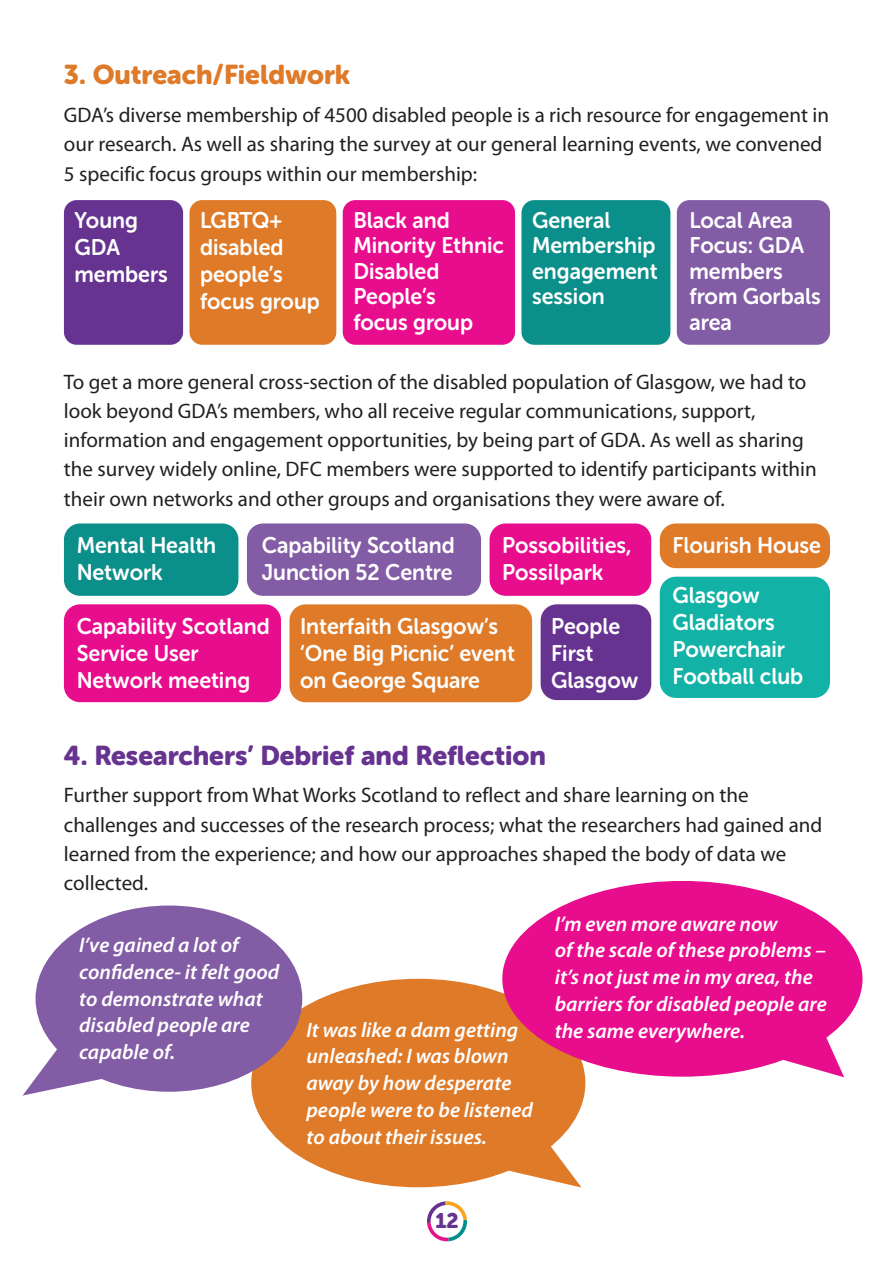
<style>
.page{position:relative;width:894px;height:1264px;background:#fff}
.page>*{position:absolute;margin:0;border:0;box-sizing:border-box;transform-origin:0 0}
.t1{font:27px "Museo Sans Rounded 900";color:#663390}
.t2{font:27px "Museo Sans Rounded 900";color:#de7a28}
.t3{font:22.5px/27px "Museo Sans Rounded 700";color:#fff;scale:.96 1}
.t4{font:21px/29.2px "Myriad Pro";color:#231f20}
.t5{font:italic 600 21px/26.7px "Myriad Pro";color:#fff}
.t6{font:21px "Museo Sans Rounded 900";color:#663390}
</style>
<div class="page">
<svg style="left:427px;top:1201px;width:40px;height:39px"></svg>
<div style="left:64px;top:200px;width:119px;height:145px;background:#663390;border-radius:13px"></div>
<div style="left:189px;top:200px;width:147px;height:145px;background:#de7a28;border-radius:13px"></div>
<div style="left:342px;top:200px;width:173px;height:145px;background:#e80d8c;border-radius:13px"></div>
<div style="left:521px;top:200px;width:149px;height:145px;background:#0b8f8a;border-radius:13px"></div>
<div style="left:676px;top:200px;width:153px;height:145px;background:#825ca4;border-radius:13px"></div>
<div style="left:64px;top:523px;width:174px;height:72px;background:#0b8f8a;border-radius:16px"></div>
<div style="left:659px;top:523px;width:170px;height:45px;background:#de7a28;border-radius:16px"></div>
<div style="left:64px;top:604px;width:217px;height:98px;background:#e80d8c;border-radius:16px"></div>
<div style="left:247px;top:523px;width:234px;height:72px;background:#825ca4;border-radius:16px"></div>
<div style="left:289px;top:604px;width:243px;height:98px;background:#de7a28;border-radius:16px"></div>
<div style="left:659px;top:576px;width:170px;height:121px;background:#13b2a6;border-radius:16px"></div>
<div style="left:540px;top:604px;width:111px;height:96px;background:#663390;border-radius:16px"></div>
<div style="left:489px;top:523px;width:162px;height:72px;background:#e80d8c;border-radius:16px"></div>
<div style="left:251px;top:978px;width:334px;height:208px;background:#de7a28;border-radius:50%"></div>
<svg style="left:491px;top:1143px;width:90px;height:44px"></svg>
<div style="left:36px;top:905px;width:266px;height:186px;background:#825ca4;border-radius:50%"></div>
<svg style="left:23px;top:1047px;width:87px;height:48px"></svg>
<div style="left:502px;top:880px;width:360px;height:196px;background:#e80d8c;border-radius:50%"></div>
<svg style="left:744px;top:1022px;width:99px;height:55px"></svg>
<p class="t2" style="left:64px;top:65px;width:288px">3. Outreach/Fieldwork</p>
<p class="t4" style="left:64px;top:102px;width:766px">GDA’s diverse membership of 4500 disabled people is a rich resource for engagement in our research. As well as sharing the survey at our general learning events, we convened<br>5 specific focus groups within our membership:</p>
<p class="t3" style="left:75px;top:209px;width:98px">Young<br>GDA members</p>
<p class="t3" style="left:200px;top:209px;width:126px">LGBTQ+ disabled people’s focus group</p>
<p class="t3" style="left:353px;top:210px;width:158px;line-height:25.5px">Black and<br>Minority Ethnic<br>Disabled<br>People’s<br>focus group</p>
<p class="t3" style="left:532px;top:210px;width:132px;line-height:25.5px">General<br>Membership engagement session</p>
<p class="t3" style="left:689px;top:210px;width:138px;line-height:25.5px">Local Area<br>Focus: GDA members from Gorbals area</p>
<p class="t4" style="left:64px;top:368px;width:754px">To get a more general cross-section of the disabled population of Glasgow, we had to look beyond GDA’s members, who all receive regular communications, support, information and engagement opportunities, by being part of GDA. As well as sharing the survey widely online, DFC members were supported to identify participants within their own networks and other groups and organisations they were aware of.</p>
<p class="t3" style="left:262px;top:534px;width:202px">Capability Scotland<br>Junction 52 Centre</p>
<p class="t3" style="left:300px;top:615px;width:225px">Interfaith Glasgow’s ‘One Big Picnic’ event on George Square</p>
<p class="t3" style="left:77px;top:534px;width:147px">Mental Health<br>Network</p>
<p class="t3" style="left:77px;top:615px;width:202px">Capability Scotland<br>Service User<br>Network meeting</p>
<p class="t3" style="left:502px;top:534px;width:136px">Possobilities,<br>Possilpark</p>
<p class="t3" style="left:551px;top:615px;width:92px">People<br>First<br>Glasgow</p>
<p class="t3" style="left:672px;top:534px;width:156px">Flourish House</p>
<p class="t3" style="left:672px;top:584px;width:138px">Glasgow<br>Gladiators<br>Powerchair<br>Football club</p>
<p class="t1" style="left:64px;top:745px;width:483px">4. Researchers’ Debrief and Reflection</p>
<p class="t4" style="left:64px;top:782px;width:759px">Further support from What Works Scotland to reflect and share learning on the challenges and successes of the research process; what the researchers had gained and learned from the experience; and how our approaches shaped the body of data we collected.</p>
<p class="t5" style="left:79px;top:933px;width:202px">I’ve gained a lot of confidence- it felt good to demonstrate what disabled people are capable of.</p>
<p class="t5" style="left:306px;top:1017px;width:228px">It was like a dam getting unleashed: I was blown away by how desperate people were to be listened to about their issues.</p>
<p class="t5" style="left:554px;top:911px;width:273px">I’m even more aware now<br>of the scale of these problems – it’s not just me in my area, the barriers for disabled people are the same everywhere.</p>
<p class="t6" style="left:435px;top:1212px;width:25px">12</p>
</div>
